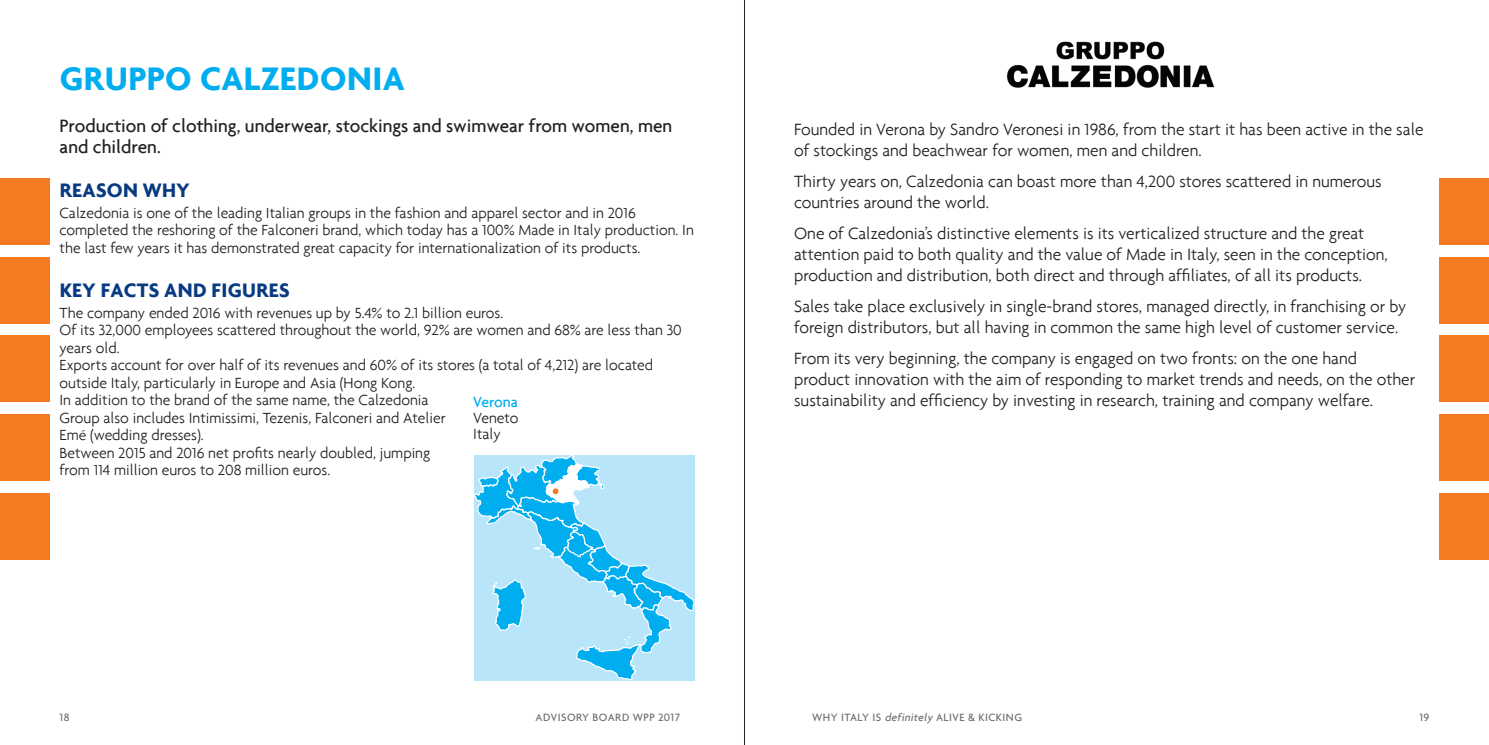
<style>
.page{position:relative;width:1489px;height:745px;background:#fff}
.page>*{position:absolute;margin:0;border:0;box-sizing:border-box;transform-origin:0 0}
.Titoletto_dati{font:700 35px "Agenda";letter-spacing:.015em;color:#00aeef}
.Titoletto_dati-2{font:700 21px "Agenda";letter-spacing:.015em;color:#073a81}
.Testo{font:500 19.25px/21px "Agenda";color:#231f20}
.Testo-2{font:300 17.5px/21px "Agenda";color:#231f20}
.Titoletto_dati-3{font:300 15.75px/17.5px "Agenda";color:#231f20}
.Testo-3{font:300 15.75px/17.5px "Agenda";color:#231f20}
.Testo_Elenco{font:300 15.75px "Agenda";color:#231f20}
.Testo_Elenco-2{font:500 15.75px "Agenda";color:#00aeef}
.t1{font:500 11.38px "Agenda";letter-spacing:.045em;color:#6c6d70}
.s1{font-style:italic}
</style>
<div class="page">
<hr style="left:744px;top:0;width:1px;height:744px;background:#231f20">
<div style="left:0;top:178px;width:50px;height:67px;background:#f47b21"></div>
<div style="left:0;top:257px;width:50px;height:66px;background:#f47b21"></div>
<div style="left:0;top:335px;width:50px;height:66px;background:#f47b21"></div>
<div style="left:0;top:414px;width:50px;height:66px;background:#f47b21"></div>
<div style="left:0;top:493px;width:50px;height:66px;background:#f47b21"></div>
<div style="left:1439px;top:178px;width:49px;height:67px;background:#f47b21"></div>
<div style="left:1439px;top:257px;width:49px;height:66px;background:#f47b21"></div>
<div style="left:1439px;top:335px;width:49px;height:66px;background:#f47b21"></div>
<div style="left:1439px;top:414px;width:49px;height:66px;background:#f47b21"></div>
<div style="left:1439px;top:493px;width:49px;height:66px;background:#f47b21"></div>
<img style="left:1006px;top:41px;width:209px;height:47px">
<svg style="left:474px;top:455px;width:221px;height:225px"></svg>
<p class="Titoletto_dati" style="left:60px;top:57px;width:346px">GRUPPO CALZEDONIA</p>
<p class="Testo" style="left:60px;top:115px;width:614px">Production of clothing, underwear, stockings and swimwear from women, men and children.</p>
<p class="Titoletto_dati-2" style="left:60px;top:177px;width:131px">REASON WHY</p>
<p class="Testo-3" style="left:60px;top:203px;width:636px">Calzedonia is one of the leading Italian groups in the fashion and apparel sector and in 2016 completed the reshoring of the Falconeri brand, which today has a 100% Made in Italy production. In the last few years it has demonstrated great capacity for internationalization of its products.</p>
<p class="Titoletto_dati-2" style="left:60px;top:277px;width:231px">KEY FACTS AND FIGURES</p>
<p class="Titoletto_dati-3" style="left:60px;top:303px;width:445px">The company ended 2016 with revenues up by 5.4% to 2.1 billion euros.</p>
<p class="Titoletto_dati-3" style="left:60px;top:321px;width:623px">Of its 32,000 employees scattered throughout the world, 92% are women and 68% are less than 30 years old.</p>
<p class="Titoletto_dati-3" style="left:60px;top:356px;width:595px">Exports account for over half of its revenues and 60% of its stores (a total of 4,212) are located outside Italy, particularly in Europe and Asia (Hong Kong.</p>
<p class="Titoletto_dati-3" style="left:60px;top:391px;width:387px">In addition to the brand of the same name, the Calzedonia<br>Group also includes Intimissimi, Tezenis, Falconeri and Atelier<br>Emé (wedding dresses).</p>
<p class="Titoletto_dati-3" style="left:60px;top:443px;width:372px">Between 2015 and 2016 net profits nearly doubled, jumping from 114 million euros to 208 million euros.</p>
<p class="Testo_Elenco-2" style="left:473px;top:392px;width:46px">Verona</p>
<p class="Testo_Elenco" style="left:473px;top:408px;width:47px">Veneto</p>
<p class="Testo_Elenco" style="left:473px;top:424px;width:29px">Italy</p>
<p class="Testo-2" style="left:794px;top:119px;width:631px">Founded in Verona by Sandro Veronesi in 1986, from the start it has been active in the sale of stockings and beachwear for women, men and children.</p>
<p class="Testo-2" style="left:794px;top:170px;width:589px">Thirty years on, Calzedonia can boast more than 4,200 stores scattered in numerous countries around the world.</p>
<p class="Testo-2" style="left:794px;top:222px;width:595px">One of Calzedonia’s distinctive elements is its verticalized structure and the great attention paid to both quality and the value of Made in Italy, seen in the conception, production and distribution, both direct and through affiliates, of all its products.</p>
<p class="Testo-2" style="left:794px;top:295px;width:613px">Sales take place exclusively in single-brand stores, managed directly, in franchising or by foreign distributors, but all having in common the same high level of customer service.</p>
<p class="Testo-2" style="left:794px;top:347px;width:622px">From its very beginning, the company is engaged on two fronts: on the one hand product innovation with the aim of responding to market trends and needs, on the other sustainability and efficiency by investing in research, training and company welfare.</p>
<p class="t1" style="left:60px;top:709px;width:11px">18</p>
<p class="t1" style="left:535px;top:709px;width:146px">ADVISORY BOARD WPP 2017</p>
<p class="t1" style="left:812px;top:709px;width:212px">WHY ITALY IS <span class="s1">definitely</span> ALIVE &amp; KICKING</p>
<p class="t1" style="left:1419px;top:709px;width:11px">19</p>
</div>
